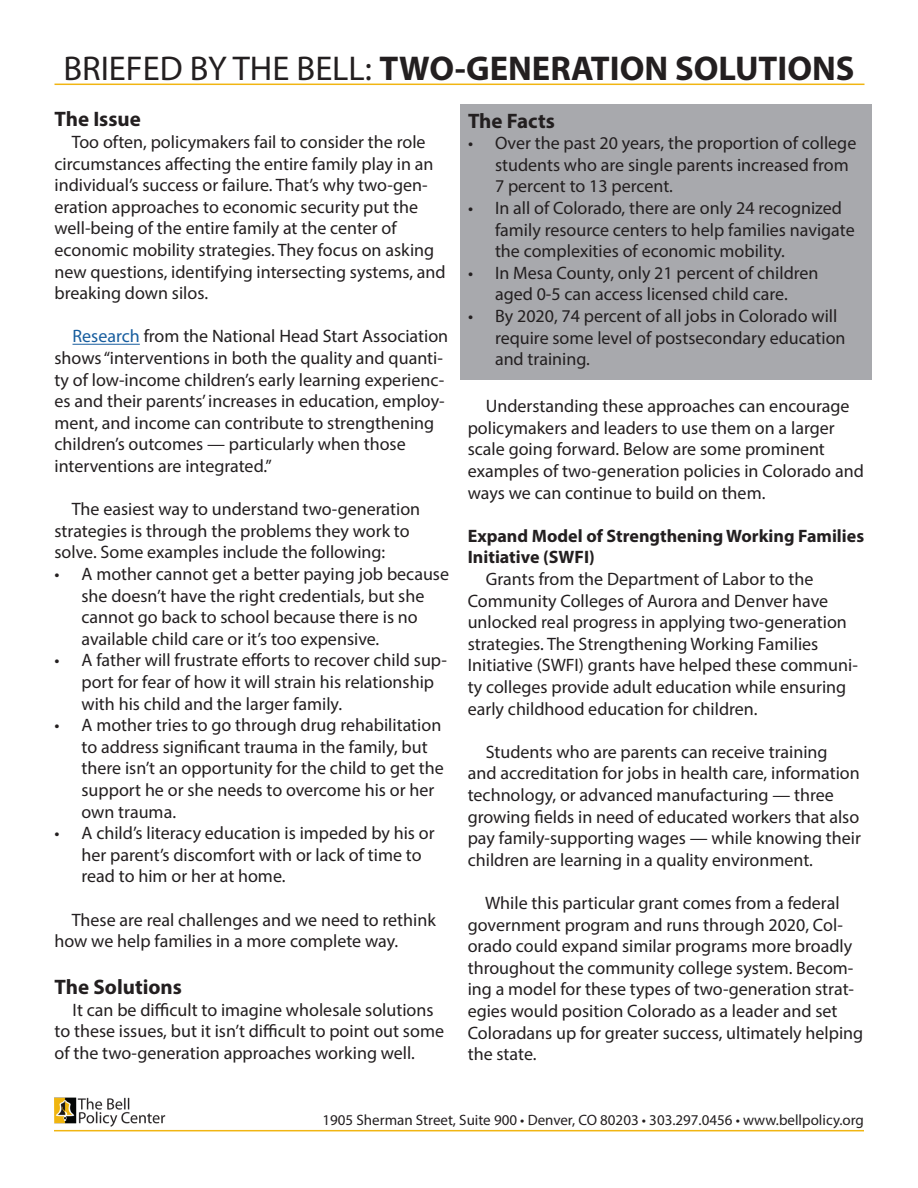
<style>
.page{position:relative;width:918px;height:1188px;background:#fff}
.page>*{position:absolute;margin:0;border:0;box-sizing:border-box;transform-origin:0 0}
.t1{font:700 34.5px "Myriad Pro";color:#231f20}
.t2{font:700 21px "Myriad Pro";color:#231f20}
.t3{font:18px/21.6px "Myriad Pro";color:#231f20}
.t4{font:700 18px/21.6px "Myriad Pro";color:#231f20}
.t5{font:15px "Myriad Pro";color:#231f20}
.s1{font-weight:400}
.s2{color:#175d9e}
</style>
<div class="page">
<img style="left:54px;top:1097px;width:113px;height:33px">
<hr style="left:54px;top:1130px;width:810px;height:1px;background:#f1b512">
<hr style="left:55px;top:84px;width:810px;height:1px;background:#f1b512">
<hr style="left:73px;top:344px;width:67px;height:1px;background:#175d9e">
<div style="left:460px;top:104px;width:412px;height:276px;background:#a8a9ad"></div>
<p class="t1" style="left:63px;top:46px;width:793px"><span class="s1">BRIEFED BY THE BELL:</span> TWO-GENERATION SOLUTIONS</p>
<p class="t2" style="left:55px;top:106px;width:88px">The Issue</p>
<p class="t3" style="left:55px;top:131px;width:393px;text-indent:17px">Too often, policymakers fail to consider the role circumstances affecting the entire family play in an individual’s success or failure. That’s why two-gen&shy;eration approaches to economic security put the well-being of the entire family at the center of economic mobility strategies. They focus on asking new questions, identifying intersecting systems, and breaking down silos.</p>
<p class="t3" style="left:55px;top:325px;width:395px;text-indent:18px"><span class="s2">Research</span> from the National Head Start Association shows “interventions in both the quality and quanti&shy;ty of low-income children’s early learning experienc&shy;es and their parents’ increases in education, employ&shy;ment, and income can contribute to strengthening children’s outcomes — particularly when those interventions are integrated.”</p>
<p class="t3" style="left:55px;top:498px;width:367px;text-indent:17px">The easiest way to understand two-generation strategies is through the problems they work to solve. Some examples include the following:</p>
<p class="t3" style="left:82px;top:563px;width:369px;text-indent:-27px">• A mother cannot get a better paying job because she doesn’t have the right credentials, but she cannot go back to school because there is no available child care or it’s too expensive.</p>
<p class="t3" style="left:82px;top:649px;width:367px;text-indent:-27px">• A father will frustrate efforts to recover child sup&shy;port for fear of how it will strain his relationship with his child and the larger family.</p>
<p class="t3" style="left:82px;top:714px;width:364px;text-indent:-27px">• A mother tries to go through drug rehabilitation to address significant trauma in the family, but there isn’t an opportunity for the child to get the support he or she needs to overcome his or her own trauma.</p>
<p class="t3" style="left:82px;top:822px;width:355px;text-indent:-27px">• A child’s literacy education is impeded by his or her parent’s discomfort with or lack of time to read to him or her at home.</p>
<p class="t3" style="left:55px;top:909px;width:383px;text-indent:17px">These are real challenges and we need to rethink how we help families in a more complete way.</p>
<p class="t2" style="left:55px;top:973px;width:129px">The Solutions</p>
<p class="t3" style="left:55px;top:999px;width:391px;text-indent:18px">It can be difficult to imagine wholesale solutions to these issues, but it isn’t difficult to point out some of the two-generation approaches working well.</p>
<p class="t2" style="left:468px;top:107px;width:88px">The Facts</p>
<p class="t3" style="left:495px;top:132px;width:363px;text-indent:-27px">• Over the past 20 years, the proportion of college students who are single parents increased from<br>7 percent to 13 percent.</p>
<p class="t3" style="left:495px;top:197px;width:361px;text-indent:-27px">• In all of Colorado, there are only 24 recognized family resource centers to help families navigate the complexities of economic mobility.</p>
<p class="t3" style="left:468px;top:262px;width:352px;text-align:center">• In Mesa County, only 21 percent of children aged 0-5 can access licensed child care.</p>
<p class="t3" style="left:495px;top:305px;width:352px;text-indent:-27px">• By 2020, 74 percent of all jobs in Colorado will require some level of postsecondary education and training.</p>
<p class="t3" style="left:468px;top:395px;width:398px;text-indent:18px">Understanding these approaches can encourage policymakers and leaders to use them on a larger scale going forward. Below are some prominent examples of two-generation policies in Colorado and ways we can continue to build on them.</p>
<p class="t4" style="left:468px;top:524px;width:398px">Expand Model of Strengthening Working Families<br>Initiative (SWFI)</p>
<p class="t3" style="left:468px;top:568px;width:392px;text-indent:18px">Grants from the Department of Labor to the Community Colleges of Aurora and Denver have unlocked real progress in applying two-generation strategies. The Strengthening Working Families Initiative (SWFI) grants have helped these communi&shy;ty colleges provide adult education while ensuring early childhood education for children.</p>
<p class="t3" style="left:468px;top:741px;width:395px;text-indent:18px">Students who are parents can receive training and accreditation for jobs in health care, information technology, or advanced manufacturing — three growing fields in need of educated workers that also pay family-supporting wages — while knowing their children are learning in a quality environment.</p>
<p class="t3" style="left:468px;top:892px;width:397px;text-indent:17px">While this particular grant comes from a federal government program and runs through 2020, Col&shy;orado could expand similar programs more broadly throughout the community college system. Becom&shy;ing a model for these types of two-generation strat&shy;egies would position Colorado as a leader and set Coloradans up for greater success, ultimately helping the state.</p>
<p class="t5" style="left:323px;top:1111px;width:543px">1905 Sherman Street, Suite 900 • Denver, CO 80203 • 303.297.0456 • www.bellpolicy.org</p>
</div>
